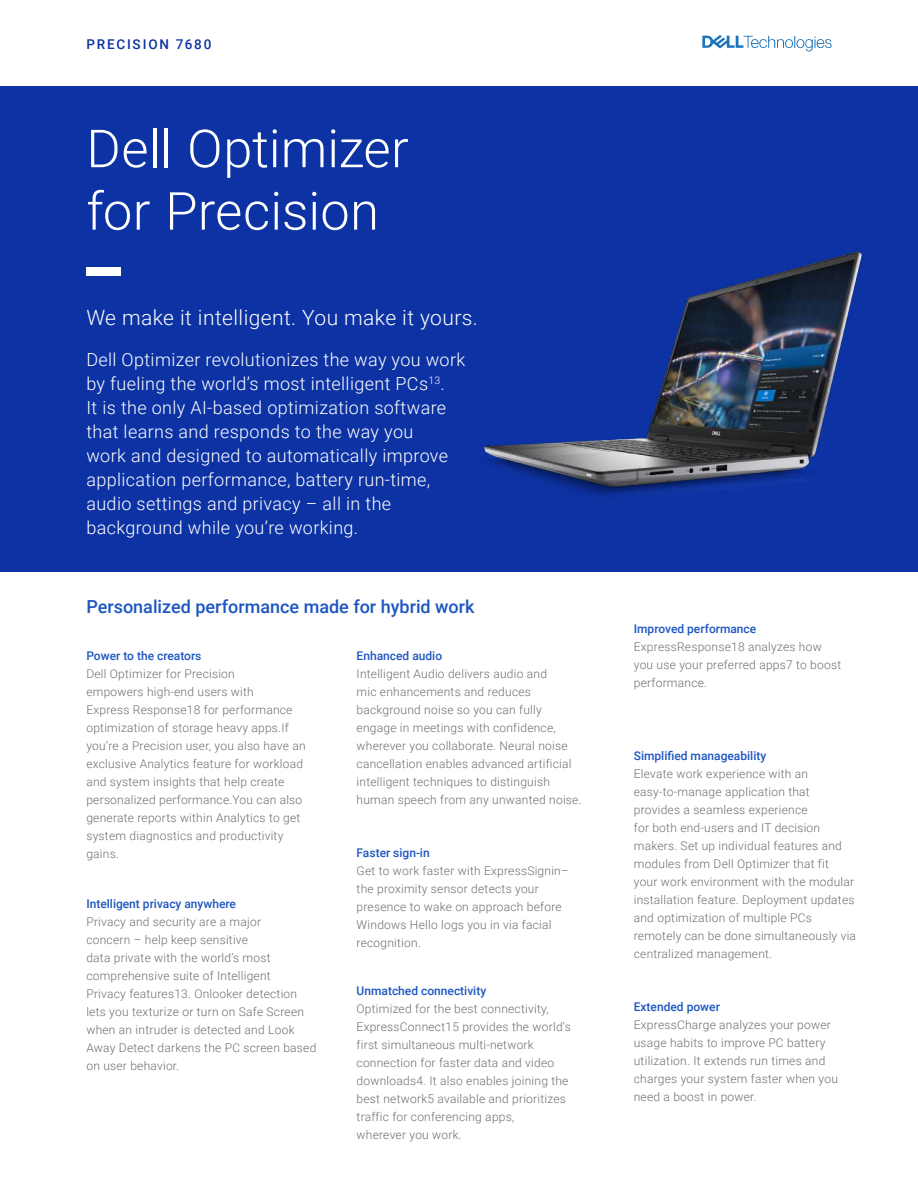
<style>
.page{position:relative;width:918px;height:1188px;background:#fff}
.page>*{position:absolute;margin:0;border:0;box-sizing:border-box;transform-origin:0 0}
.t1{font:300 52.5px/62.4px "Roboto";letter-spacing:.005em;color:#fff}
.t2{font:300 21px "Roboto";letter-spacing:.02em;color:#fff}
.t3{font:300 18px/24px "Roboto";letter-spacing:.02em;color:#fff}
.t4{font:500 18px "Roboto";color:#1d56c0}
.t5{font:500 13.5px "Roboto";letter-spacing:.135em;color:#0c32a4}
.t6{font:300 12px/18px "Roboto";letter-spacing:.02em;color:#6e6e6e}
.t7{font:500 12px "Roboto";color:#1d56c0}
</style>
<div class="page">
<div style="left:0;top:86px;width:918px;height:486px;background:#0c32a4"></div>
<div style="left:86px;top:267px;width:34px;height:8px;background:#fff"></div>
<svg style="left:702px;top:35px;width:130px;height:16px"></svg>
<img style="left:484px;top:251px;width:378px;height:246px">
<p class="t5" style="left:86px;top:35px;width:126px">PRECISION 7680</p>
<h1 class="t1" style="left:86px;top:115px;width:324px">Dell Optimizer for Precision</h1>
<h2 class="t2" style="left:86px;top:303px;width:393px">We make it intelligent. You make it yours.</h2>
<p class="t3" style="left:86px;top:347px;width:380px">Dell Optimizer revolutionizes the way you work by fueling the world’s most intelligent PCs<sup>13</sup>.<br>It is the only AI-based optimization software that learns and responds to the way you<br>work and designed to automatically improve application performance, battery run-time, audio settings and privacy – all in the background while you’re working.</p>
<h3 class="t4" style="left:86px;top:594px;width:390px">Personalized performance made for hybrid work</h3>
<p class="t7" style="left:86px;top:647px;width:117px">Power to the creators</p>
<p class="t6" style="left:86px;top:664px;width:221px">Dell Optimizer for Precision<br>empowers high-end users with<br>Express Response18 for performance optimization of storage heavy apps.If you’re a Precision user, you also have an exclusive Analytics feature for workload and system insights that help create personalized performance.You can also generate reports within Analytics to get system diagnostics and productivity gains.</p>
<p class="t7" style="left:86px;top:895px;width:151px">Intelligent privacy anywhere</p>
<p class="t6" style="left:86px;top:912px;width:231px">Privacy and security are a major<br>concern – help keep sensitive<br>data private with the world’s most comprehensive suite of Intelligent<br>Privacy features13. Onlooker detection lets you texturize or turn on Safe Screen when an intruder is detected and Look Away Detect darkens the PC screen based on user behavior.</p>
<p class="t7" style="left:357px;top:647px;width:87px">Enhanced audio</p>
<p class="t6" style="left:357px;top:664px;width:227px">Intelligent Audio delivers audio and<br>mic enhancements and reduces background noise so you can fully engage in meetings with confidence, wherever you collaborate. Neural noise cancellation enables advanced artificial intelligent techniques to distinguish human speech from any unwanted noise.</p>
<p class="t7" style="left:357px;top:844px;width:75px">Faster sign-in</p>
<p class="t6" style="left:357px;top:861px;width:214px">Get to work faster with ExpressSignin– the proximity sensor detects your presence to wake on approach before<br>Windows Hello logs you in via facial recognition.</p>
<p class="t7" style="left:634px;top:620px;width:124px">Improved performance</p>
<p class="t6" style="left:634px;top:637px;width:209px">ExpressResponse18 analyzes how you use your preferred apps7 to boost performance.</p>
<p class="t7" style="left:634px;top:748px;width:134px">Simplified manageability</p>
<p class="t6" style="left:634px;top:765px;width:224px">Elevate work experience with an easy-to-manage application that provides a seamless experience<br>for both end-users and IT decision makers. Set up individual features and modules from Dell Optimizer that fit<br>your work environment with the modular installation feature. Deployment updates and optimization of multiple PCs remotely can be done simultaneously via centralized management.</p>
<p class="t7" style="left:357px;top:983px;width:131px">Unmatched connectivity</p>
<p class="t6" style="left:357px;top:1000px;width:216px">Optimized for the best connectivity, ExpressConnect15 provides the world’s first simultaneous multi-network connection for faster data and video downloads4. It also enables joining the best network5 available and prioritizes traffic for conferencing apps,<br>wherever you work.</p>
<p class="t7" style="left:634px;top:998px;width:88px">Extended power</p>
<p class="t6" style="left:634px;top:1015px;width:206px">ExpressCharge analyzes your power usage habits to improve PC battery utilization. It extends run times and charges your system faster when you need a boost in power.</p>
</div>
